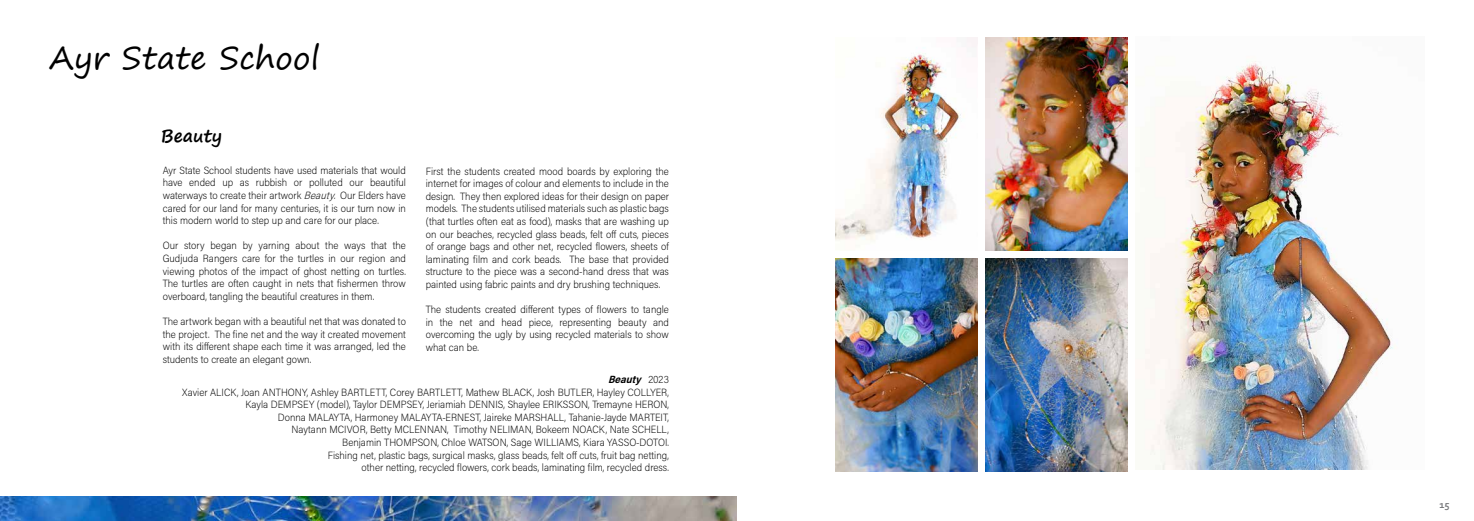
<style>
.page{position:relative;width:1474px;height:521px;background:#fff}
.page>*{position:absolute;margin:0;border:0;box-sizing:border-box;transform-origin:0 0}
.t1{font:31.5px "Segoe Print";color:#000}
.t2{font:700 17.5px "Segoe Print";color:#000}
.t3{font:200 10.5px/12.6px "Acumin Pro Semi Cond";color:#000;text-align:justify}
.t4{font:700 10.5px "Corbel";color:#77787b}
.s1{font-style:italic}
.s2{font-weight:700;font-style:italic}
</style>
<div class="page">
<img style="left:0;top:496px;width:737px;height:25px">
<img style="left:1145px;top:61px;width:248px;height:409px">
<img style="left:836px;top:38px;width:141px;height:203px">
<img style="left:985px;top:38px;width:142px;height:212px">
<img style="left:836px;top:259px;width:141px;height:212px">
<img style="left:985px;top:259px;width:142px;height:212px">
<h1 class="t1" style="left:50px;top:29px;width:271px">Ayr State School</h1>
<h2 class="t2" style="left:161px;top:120px;width:63px">Beauty</h2>
<p class="t3" style="left:163px;top:163px;width:245px">Ayr State School students have used materials that would have ended up as rubbish or polluted our beautiful waterways to create their artwork <span class="s1">Beauty.</span> Our Elders have cared for our land for many centuries, it is our turn now in this modern world to step up and care for our place.</p>
<p class="t3" style="left:163px;top:239px;width:245px">Our story began by yarning about the ways that the Gudjuda Rangers care for the turtles in our region and viewing photos of the impact of ghost netting on turtles.<br>The turtles are often caught in nets that fishermen throw overboard, tangling the beautiful creatures in them.</p>
<p class="t3" style="left:163px;top:315px;width:245px">The artwork began with a beautiful net that was donated to the project. The fine net and the way it created movement with its different shape each time it was arranged, led the students to create an elegant gown.</p>
<p class="t3" style="left:426px;top:164px;width:245px">First the students created mood boards by exploring the internet for images of colour and elements to include in the design. They then explored ideas for their design on paper models. The students utilised materials such as plastic bags (that turtles often eat as food), masks that are washing up on our beaches, recycled glass beads, felt off cuts, pieces of orange bags and other net, recycled flowers, sheets of laminating film and cork beads. The base that provided structure to the piece was a second-hand dress that was painted using fabric paints and dry brushing techniques.</p>
<p class="t3" style="left:426px;top:303px;width:245px">The students created different types of flowers to tangle in the net and head piece, representing beauty and overcoming the ugly by using recycled materials to show what can be.</p>
<p class="t3" style="left:182px;top:372px;width:488px;text-align:right"><span class="s2">Beauty</span> 2 0 2 3<br>Xavier ALICK, Joan ANTHONY, Ashley BARTLETT, Corey BARTLETT, Mathew BLACK, Josh BUTLER, Hayley COLLYER, Kayla DEMPSEY (model), Taylor DEMPSEY, Jeriamiah DENNIS, Shaylee ERIKSSON, Tremayne HERON,<br>Donna MALAYTA, Harmoney MALAYTA-ERNEST, Jaireke MARSHALL, Tahanie-Jayde MARTEIT,<br>Naytann MCIVOR, Betty MCLENNAN, Timothy NELIMAN, Bokeem NOACK, Nate SCHELL,<br>Benjamin THOMPSON, Chloe WATSON, Sage WILLIAMS, Kiara YASSO-DOTOI.<br>Fishing net, plastic bags, surgical masks, glass beads, felt off cuts, fruit bag netting,<br>other netting, recycled flowers, cork beads, laminating film, recycled dress.</p>
<p class="t4" style="left:1439px;top:498px;width:12px">15</p>
</div>
